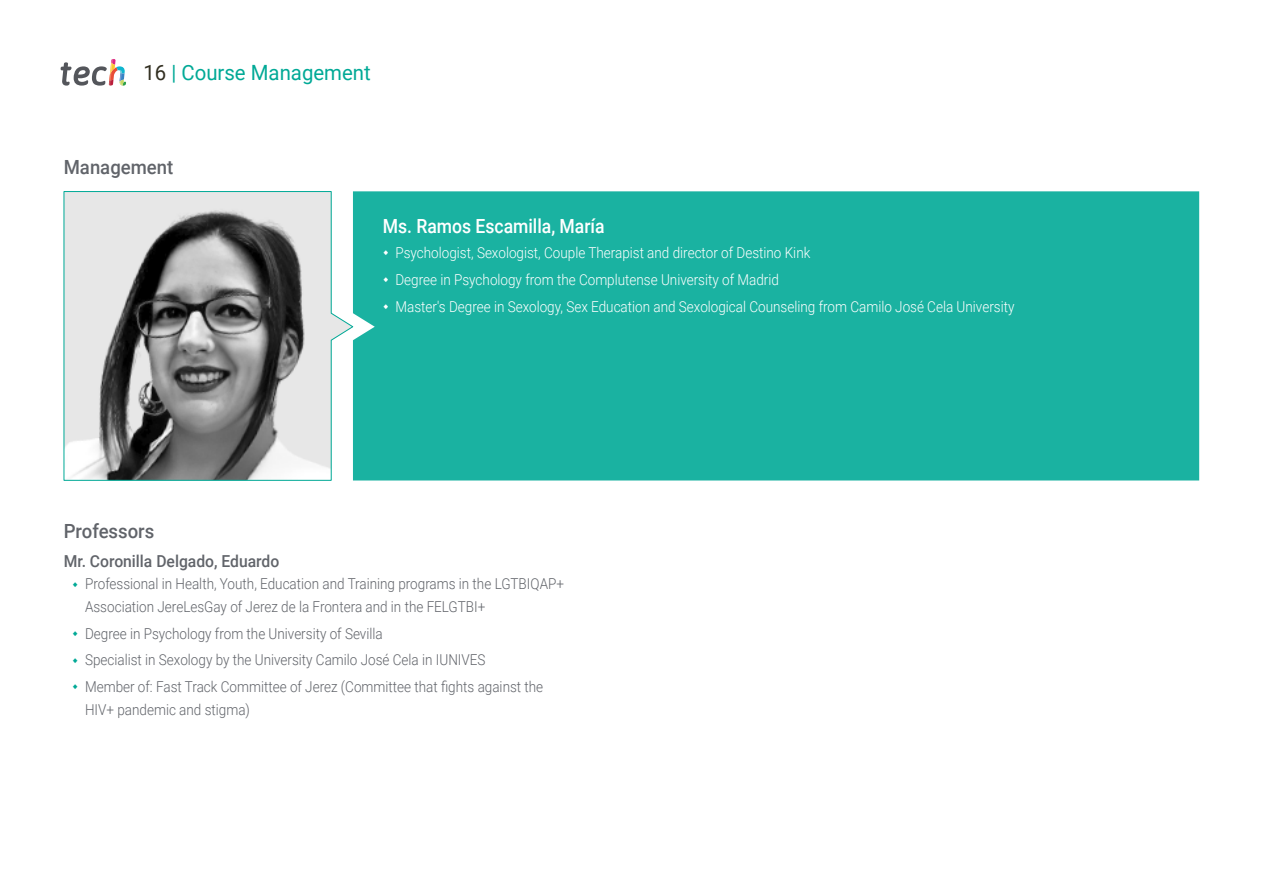
<style>
.page{position:relative;width:1263px;height:893px;background:#fff}
.page>*{position:absolute;margin:0;border:0;box-sizing:border-box;transform-origin:0 0}
.t1{font:21px "Roboto";color:#00a996}
.t2{font:500 19.5px "Roboto";color:#fff;scale:.9 1}
.t3{font:500 19.5px "Roboto";color:#61646a;scale:.95 1}
.t4{font:500 16.5px "Roboto";color:#61646a;scale:.95 1}
.t5{font:300 15px/26.7px "Roboto";color:#61646a;scale:.9 1}
.t6{font:300 15px/26.7px "Roboto";color:#fff;scale:.9 1}
.s1{color:#312e20}
</style>
<div class="page">
<div style="left:353px;top:191px;width:846px;height:289px;background:#1ab2a1"></div>
<svg style="left:64px;top:191px;width:289px;height:290px;background:#a3a5a5"></svg>
<svg style="left:61px;top:59px;width:65px;height:27px"></svg>
<svg style="left:384px;top:250px;width:4px;height:5px"></svg>
<svg style="left:384px;top:277px;width:4px;height:5px"></svg>
<svg style="left:384px;top:304px;width:4px;height:5px"></svg>
<h1 class="t1" style="left:144px;top:57px;width:229px"><span class="s1">16</span> | Course Management</h1>
<h2 class="t3" style="left:64px;top:154px;width:117px">Management</h2>
<h2 class="t2" style="left:383px;top:212px;width:248px">Ms. Ramos Escamilla, María</h2>
<p class="t6" style="left:395px;top:239px;width:689px">Psychologist, Sexologist, Couple Therapist and director of Destino Kink<br>Degree in Psychology from the Complutense University of Madrid<br>Master's Degree in Sexology, Sex Education and Sexological Counseling from Camilo José Cela University</p>
<h2 class="t3" style="left:64px;top:517px;width:97px">Professors</h2>
<p class="t4" style="left:64px;top:550px;width:228px">Mr. Coronilla Delgado, Eduardo</p>
<p class="t5" style="left:85px;top:572px;width:534px;line-height:22.5px">Professional in Health, Youth, Education and Training programs in the LGTBIQAP+<br>Association JereLesGay of Jerez de la Frontera and in the FELGTBI+</p>
<p class="t5" style="left:85px;top:619px;width:511px">Degree in Psychology from the University of Sevilla<br>Specialist in Sexology by the University Camilo José Cela in IUNIVES<br>Member of: Fast Track Committee of Jerez (Committee that fights against the</p>
<p class="t5" style="left:85px;top:695px;width:185px">HIV+ pandemic and stigma)</p>
</div>
